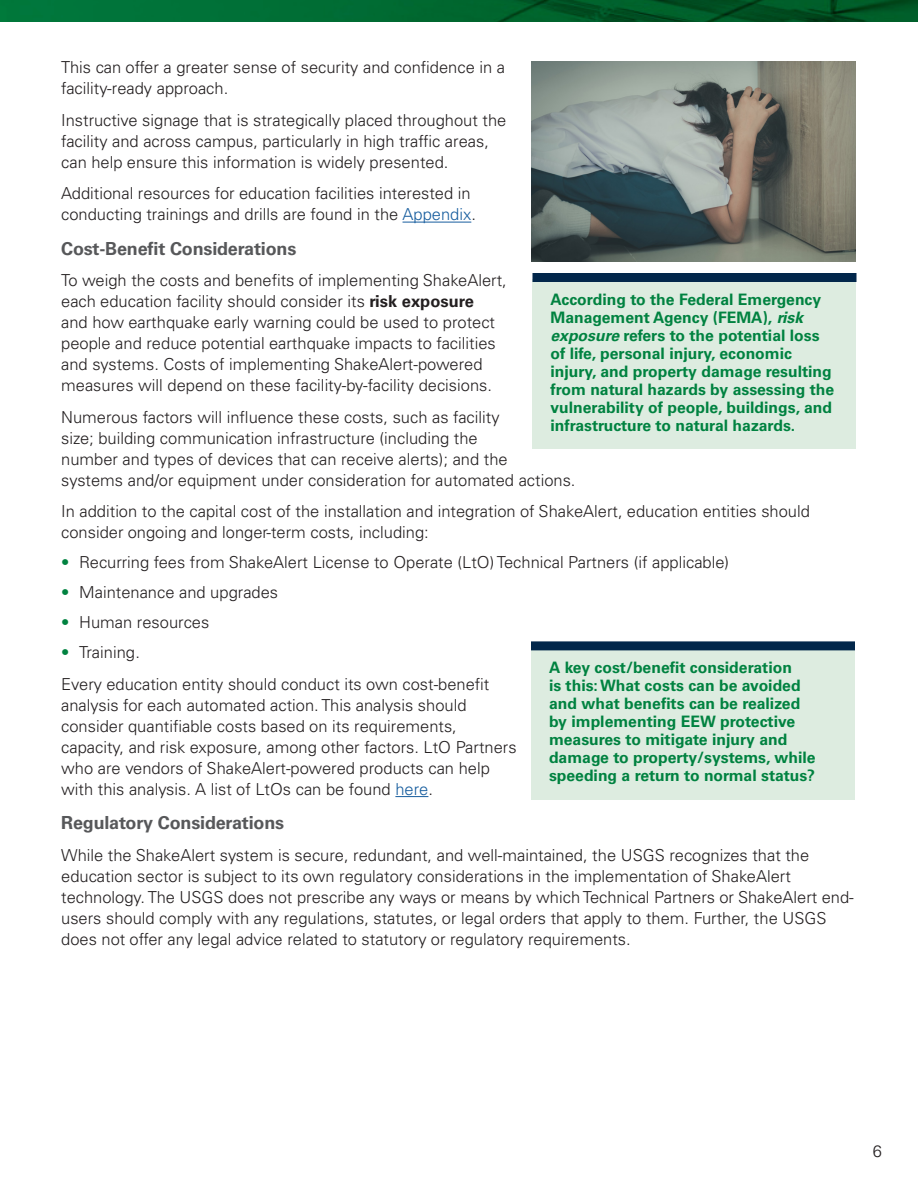
<style>
.page{position:relative;width:918px;height:1188px;background:#fff}
.page>*{position:absolute;margin:0;border:0;box-sizing:border-box;transform-origin:0 0}
.Heading_4__Univers_6{font:700 18px "Univers LT Pro 65";letter-spacing:-.01em;color:#57585a}
.Body_text__Univers_4{font:300 16.5px/21px "Univers LT Pro 45";color:#231f20}
.Callout_text_w_Rule{font:700 15.75px/18px "Univers LT Pro 65";color:#008240}
.s1{color:#175d9e}
.s2{font-family:"Univers LT Pro 65";font-weight:700}
.s3{color:#008240}
.s4{font-style:italic}
</style>
<div class="page">
<img style="left:0;top:0;width:918px;height:22px">
<hr style="left:403px;top:222px;width:68px;height:1px;background:#175d9e">
<hr style="left:395px;top:796px;width:33px;height:1px;background:#175d9e">
<div style="left:532px;top:280px;width:324px;height:169px;background:#ddece0"></div>
<div style="left:532px;top:273px;width:324px;height:9px;background:#02274b"></div>
<img style="left:532px;top:62px;width:324px;height:199px">
<div style="left:531px;top:648px;width:324px;height:151px;background:#ddece0"></div>
<div style="left:531px;top:641px;width:324px;height:9px;background:#02274b"></div>
<p class="Body_text__Univers_4" style="left:61px;top:57px;width:445px">This can offer a greater sense of security and confidence in a facility-ready approach.</p>
<p class="Body_text__Univers_4" style="left:61px;top:109px;width:447px">Instructive signage that is strategically placed throughout the facility and across campus, particularly in high traffic areas, can help ensure this information is widely presented.</p>
<p class="Body_text__Univers_4" style="left:61px;top:183px;width:416px">Additional resources for education facilities interested in conducting trainings and drills are found in the <span class="s1">Appendix</span>.</p>
<p class="Heading_4__Univers_6" style="left:61px;top:236px;width:237px">Cost-Benefit Considerations</p>
<p class="Body_text__Univers_4" style="left:61px;top:270px;width:447px">To weigh the costs and benefits of implementing ShakeAlert, each education facility should consider its <span class="s2">risk exposure<br></span>and how earthquake early warning could be used to protect people and reduce potential earthquake impacts to facilities and systems. Costs of implementing ShakeAlert-powered measures will depend on these facility-by-facility decisions.</p>
<p class="Body_text__Univers_4" style="left:61px;top:406px;width:516px">Numerous factors will influence these costs, such as facility<br>size; building communication infrastructure (including the<br>number and types of devices that can receive alerts); and the<br>systems and/or equipment under consideration for automated actions.</p>
<p class="Body_text__Univers_4" style="left:61px;top:501px;width:750px">In addition to the capital cost of the installation and integration of ShakeAlert, education entities should consider ongoing and longer-term costs, including:</p>
<p class="Body_text__Univers_4" style="left:61px;top:552px;width:670px"><span class="s3">•</span> Recurring fees from ShakeAlert License to Operate (LtO) Technical Partners (if applicable)</p>
<p class="Body_text__Univers_4" style="left:61px;top:582px;width:218px"><span class="s3">•</span> Maintenance and upgrades</p>
<p class="Body_text__Univers_4" style="left:61px;top:612px;width:150px"><span class="s3">•</span> Human resources</p>
<p class="Body_text__Univers_4" style="left:61px;top:642px;width:80px"><span class="s3">•</span> Training.</p>
<p class="Body_text__Univers_4" style="left:61px;top:673px;width:457px">Every education entity should conduct its own cost-benefit analysis for each automated action. This analysis should consider quantifiable costs based on its requirements, capacity, and risk exposure, among other factors. LtO Partners who are vendors of ShakeAlert-powered products can help with this analysis. A list of LtOs can be found <span class="s1">here</span>.</p>
<p class="Heading_4__Univers_6" style="left:61px;top:810px;width:225px">Regulatory Considerations</p>
<p class="Body_text__Univers_4" style="left:61px;top:844px;width:794px">While the ShakeAlert system is secure, redundant, and well-maintained, the USGS recognizes that the education sector is subject to its own regulatory considerations in the implementation of ShakeAlert technology. The USGS does not prescribe any ways or means by which Technical Partners or ShakeAlert end&shy;users should comply with any regulations, statutes, or legal orders that apply to them. Further, the USGS does not offer any legal advice related to statutory or regulatory requirements.</p>
<p class="Callout_text_w_Rule" style="left:550px;top:289px;width:285px">According to the Federal Emergency Management Agency (FEMA), <span class="s4">risk exposure</span> refers to the potential loss of life, personal injury, economic injury, and property damage resulting from natural hazards by assessing the vulnerability of people, buildings, and infrastructure to natural hazards.</p>
<p class="Callout_text_w_Rule" style="left:549px;top:658px;width:268px">A key cost/benefit consideration<br>is this: What costs can be avoided and what benefits can be realized by implementing EEW protective measures to mitigate injury and damage to property/systems, while speeding a return to normal status?</p>
<p class="Body_text__Univers_4" style="left:873px;top:1140px;width:11px">6</p>
</div>
